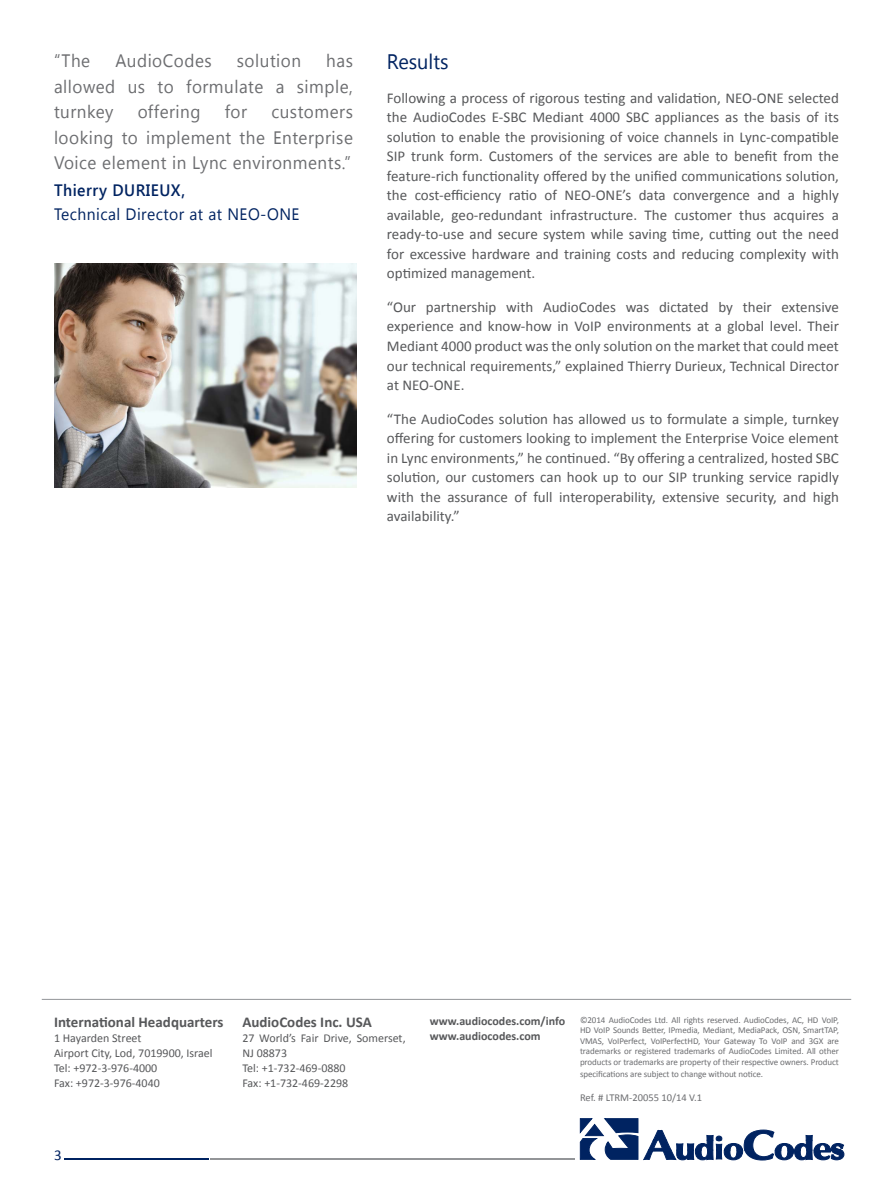
<style>
.page{position:relative;width:893px;height:1191px;background:#fff}
.page>*{position:absolute;margin:0;border:0;box-sizing:border-box;transform-origin:0 0}
.Right_Panel_Body{font:21px "Segoe UI";color:#002361;scale:.95 1}
.Right_Panel_Body-2{font:18px/25.5px "Segoe UI";letter-spacing:.03em;color:#6c6d70;scale:.95 1}
.Right_Panel_Body-3{font:16.5px "Segoe UI";letter-spacing:.03em;color:#002361;scale:.95 1}
.Right_Panel_Body-4{font:600 16.5px "Segoe UI";letter-spacing:.03em;color:#002361;scale:.95 1}
.Right_Panel_Body-5{font:15px/19.5px "Calibri";color:#57585a}
.t1{font:700 15px "Calibri";color:#57585a}
.Right_Panel_Body-6{font:15px "Calibri";color:#002361}
.t2{font:12px/15px "Calibri";color:#57585a}
.t3{font:700 12px "Calibri";color:#57585a}
.t4{font:10.5px "Calibri";color:#6c6d70}
.Paragraph_Style_1{font:9px/10.5px "Calibri";letter-spacing:-.01em;color:#6c6d70;text-align:justify}
</style>
<div class="page">
<svg style="left:580px;top:1118px;width:264px;height:42px"></svg>
<hr style="left:210px;top:1158px;width:365px;height:1px;background:#939598">
<hr style="left:65px;top:1158px;width:144px;height:1px;background:#002361">
<img style="left:54px;top:264px;width:302px;height:223px">
<hr style="left:42px;top:999px;width:809px;height:1px;background:#939598">
<p class="Right_Panel_Body-2" style="left:54px;top:47px;width:40px">“The</p>
<p class="Right_Panel_Body-2" style="left:115px;top:47px;width:103px">AudioCodes</p>
<p class="Right_Panel_Body-2" style="left:237px;top:47px;width:69px">solution</p>
<p class="Right_Panel_Body-2" style="left:326px;top:47px;width:30px">has</p>
<p class="Right_Panel_Body-2" style="left:54px;top:73px;width:66px">allowed</p>
<p class="Right_Panel_Body-2" style="left:54px;top:98px;width:64px">turnkey</p>
<p class="Right_Panel_Body-2" style="left:128px;top:73px;width:20px">us</p>
<p class="Right_Panel_Body-2" style="left:158px;top:73px;width:19px">to</p>
<p class="Right_Panel_Body-2" style="left:186px;top:73px;width:83px">formulate</p>
<p class="Right_Panel_Body-2" style="left:276px;top:73px;width:11px">a</p>
<p class="Right_Panel_Body-2" style="left:297px;top:73px;width:60px">simple,</p>
<p class="Right_Panel_Body-2" style="left:138px;top:98px;width:68px">offering</p>
<p class="Right_Panel_Body-2" style="left:225px;top:98px;width:25px">for</p>
<p class="Right_Panel_Body-2" style="left:271px;top:98px;width:87px">customers</p>
<p class="Right_Panel_Body-2" style="left:54px;top:124px;width:314px">looking<br>Voice element in Lync environments“.</p>
<p class="Right_Panel_Body-4" style="left:54px;top:179px;width:140px">Thierry DURIEUX,</p>
<p class="Right_Panel_Body-3" style="left:54px;top:203px;width:260px">Technical Director at at NEO-ONE</p>
<p class="Right_Panel_Body-2" style="left:146px;top:124px;width:91px">implement</p>
<p class="Right_Panel_Body-2" style="left:240px;top:124px;width:28px">the</p>
<p class="Right_Panel_Body-2" style="left:273px;top:124px;width:86px">Enterprise</p>
<p class="Right_Panel_Body-2" style="left:122px;top:124px;width:19px">to</p>
<p class="Right_Panel_Body" style="left:387px;top:47px;width:66px">Results</p>
<p class="Right_Panel_Body-5" style="left:387px;top:88px;width:453px;text-align:right">Following a process of rigorous testing and validation, NEO-ONE selected the AudioCodes -E SBC Mediant 4000 SBC appliances as the basis of its solution to enable the provisioning of voice channels in Lync-compatible SIP trunk form. Customers of the services are able to benefit from the feature-rich functionality offered by the unified communications solution, highly</p>
<p class="Right_Panel_Body-5" style="left:415px;top:186px;width:88px">cost-efficiency</p>
<p class="Right_Panel_Body-5" style="left:544px;top:186px;width:14px">of</p>
<p class="Right_Panel_Body-5" style="left:564px;top:186px;width:68px">NEO-ONE s’</p>
<p class="Right_Panel_Body-5" style="left:387px;top:186px;width:22px">the</p>
<p class="Right_Panel_Body-5" style="left:639px;top:186px;width:28px">data</p>
<p class="Right_Panel_Body-5" style="left:757px;top:186px;width:24px">and</p>
<p class="Right_Panel_Body-5" style="left:509px;top:186px;width:30px">ratio</p>
<p class="Right_Panel_Body-5" style="left:673px;top:186px;width:78px">convergence</p>
<p class="Right_Panel_Body-5" style="left:788px;top:186px;width:9px">a</p>
<p class="Right_Panel_Body-5" style="left:550px;top:205px;width:89px">infrastructure.</p>
<p class="Right_Panel_Body-5" style="left:387px;top:205px;width:453px">available,<br>ready-to-use and secure system while saving time, cutting out the need for excessive hardware and training costs and reducing complexity with optimized management.</p>
<p class="Right_Panel_Body-5" style="left:782px;top:297px;width:59px">extensive</p>
<p class="Right_Panel_Body-5" style="left:644px;top:205px;width:24px">The</p>
<p class="Right_Panel_Body-5" style="left:739px;top:205px;width:28px">thus</p>
<p class="Right_Panel_Body-5" style="left:452px;top:205px;width:92px">geo-redundant</p>
<p class="Right_Panel_Body-5" style="left:773px;top:205px;width:53px">acquires</p>
<p class="Right_Panel_Body-5" style="left:674px;top:205px;width:59px">customer</p>
<p class="Right_Panel_Body-5" style="left:832px;top:205px;width:9px">a</p>
<p class="Right_Panel_Body-5" style="left:387px;top:297px;width:453px">“Our<br>experience and know-how in VoIP environments at a global level. Their Mediant 4000 product was the only solution on the market that could meet our technical requirements ” , explained Thierry Durieux, Technical Director at NEO-ONE.</p>
<p class="Right_Panel_Body-5" style="left:387px;top:409px;width:453px;text-align:justify">“The AudioCodes solution has allowed us to formulate a simple, turnkey offering for customers looking to implement the Enterprise Voice element in Lync environments ” , he continued “. By offering a centralized, hosted SBC solution, our customers can hook up to our SIP trunking service rapidly with the assurance of full interoperability, extensive security, and high availability“.</p>
<p class="Right_Panel_Body-5" style="left:426px;top:297px;width:72px">partnership</p>
<p class="Right_Panel_Body-5" style="left:506px;top:297px;width:29px">with</p>
<p class="Right_Panel_Body-5" style="left:718px;top:297px;width:16px">by</p>
<p class="Right_Panel_Body-5" style="left:743px;top:297px;width:31px">their</p>
<p class="Right_Panel_Body-5" style="left:543px;top:297px;width:74px">AudioCodes</p>
<p class="Right_Panel_Body-5" style="left:659px;top:297px;width:51px">dictated</p>
<p class="Right_Panel_Body-5" style="left:626px;top:297px;width:25px">was</p>
<p class="t1" style="left:54px;top:1012px;width:171px">International Headquarters</p>
<p class="t2" style="left:54px;top:1030px;width:89px">1 Hayarden Street</p>
<p class="t2" style="left:54px;top:1045px;width:160px">Airport City, Lod, 7019900, Israel</p>
<p class="t2" style="left:54px;top:1060px;width:105px">Tel: +972-3-976-4000</p>
<p class="t2" style="left:54px;top:1075px;width:107px">Fax: +972-3-976-4040</p>
<p class="t1" style="left:242px;top:1012px;width:131px">AudioCodes Inc. USA</p>
<p class="t2" style="left:242px;top:1030px;width:165px">27 World s’ Fair Drive, Somerset,<br>NJ 08873</p>
<p class="t2" style="left:242px;top:1060px;width:105px">Tel: +1-732-469-0880</p>
<p class="t2" style="left:242px;top:1075px;width:107px">Fax: +1-732-469-2298</p>
<p class="Right_Panel_Body-6" style="left:54px;top:1145px;width:9px">3</p>
<p class="t3" style="left:430px;top:1013px;width:137px">www.audiocodes.com/info</p>
<p class="t3" style="left:430px;top:1028px;width:112px">www.audiocodes.com</p>
<p class="Paragraph_Style_1" style="left:580px;top:1014px;width:260px">©2014 AudioCodes Ltd. All rights reserved. AudioCodes, AC, HD VoIP, HD VoIP Sounds Better, IPmedia, Mediant, MediaPack, OSN, SmartTAP, VMAS, VoIPerfect, VoIPerfectHD, Your Gateway To VoIP and 3GX are trademarks or registered trademarks of AudioCodes Limited. All other products or trademarks are property of their respective owners. Product</p>
<p class="Paragraph_Style_1" style="left:580px;top:1068px;width:185px">specifications are subject to change without notice.</p>
<p class="t4" style="left:580px;top:1090px;width:124px">Ref #. LTRM-20055 10/14 V.1</p>
</div>
